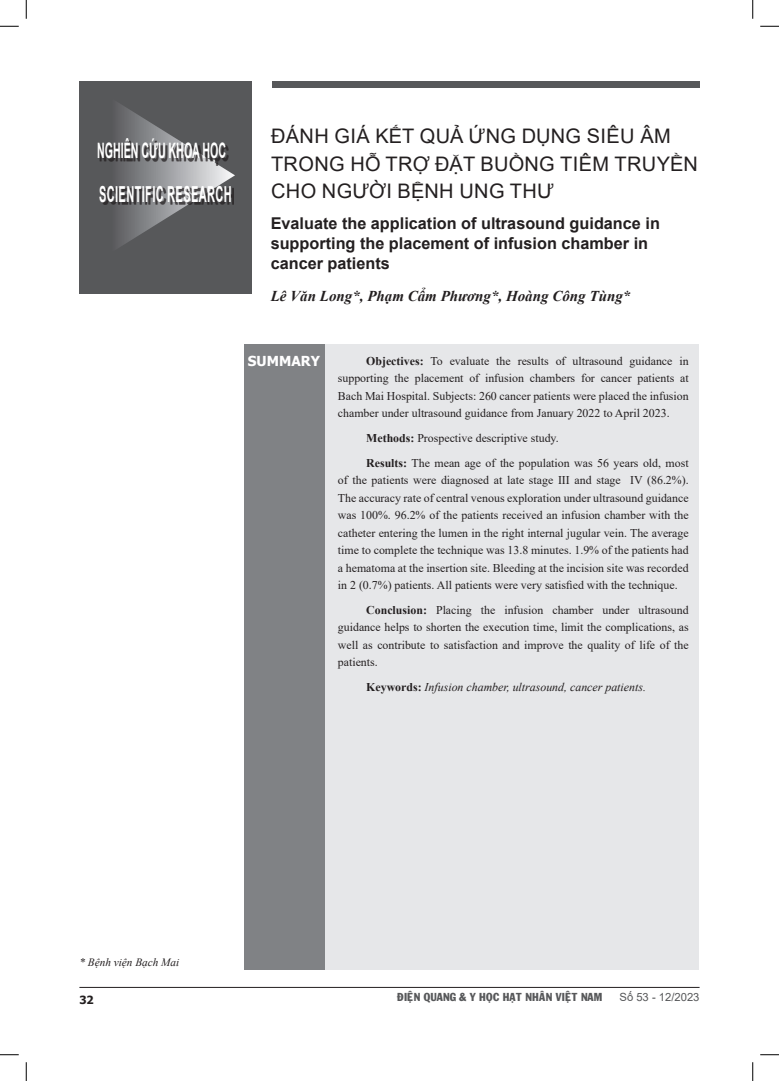
<style>
.page{position:relative;width:779px;height:1081px;background:#fff}
.page>*{position:absolute;margin:0;border:0;box-sizing:border-box;transform-origin:0 0}
.t1{font:700 22px "Arial";letter-spacing:.035em;color:#fff;scale:.5 1}
.t2{font:700 21.25px "Arial";color:#fff;scale:.5 1}
.t3{font:20px/27.5px "Arial";letter-spacing:.02em;color:#231f20}
.t4{font:700 16.25px/20px "Arial";color:#231f20}
.t5{font:italic 700 15px "Times New Roman";color:#231f20}
.t6{font:700 13.75px "Tahoma";color:#fff}
.t7{font:11.88px/17.5px "Times New Roman";color:#231f20;text-align:justify}
.t8{font:italic 11.88px "Times New Roman";color:#231f20}
.t9{font:11.25px "VNI Franko";color:#57585a}
.chuthichtacgia{font:italic 11.25px "Times New Roman";color:#231f20}
.t10{font:11.25px "Arial";color:#57585a}
.t11{font:700 11.25px "Tahoma";color:#231f20}
.s1{font-weight:700}
.s2{font-weight:700;font-style:normal}
</style>
<div class="page">
<div style="left:79px;top:81px;width:173px;height:212px;background:#57585a"></div>
<svg style="left:118px;top:103px;width:117px;height:144px"></svg>
<div style="left:100px;top:141px;width:129px;height:25px;background:#231f20;opacity:.75"></div>
<div style="left:101px;top:187px;width:133px;height:18px;background:#231f20;opacity:.75"></div>
<div style="left:272px;top:81px;width:427px;height:6px;background:#57585a"></div>
<div style="left:245px;top:344px;width:454px;height:625px;background:#e6e7e9"></div>
<div style="left:245px;top:344px;width:80px;height:625px;background:#808285"></div>
<hr style="left:79px;top:986px;width:620px;height:1px;background:#231f20">
<svg style="left:0;top:25px;width:19px;height:2px"></svg>
<svg style="left:760px;top:25px;width:19px;height:2px"></svg>
<svg style="left:0;top:1054px;width:19px;height:1px"></svg>
<svg style="left:760px;top:1054px;width:19px;height:1px"></svg>
<svg style="left:25px;top:0;width:2px;height:19px"></svg>
<svg style="left:25px;top:1062px;width:2px;height:18px"></svg>
<svg style="left:752px;top:0;width:1px;height:19px"></svg>
<svg style="left:752px;top:1062px;width:1px;height:18px"></svg>
<p class="t2" style="left:97px;top:136px;width:259px">NGHIÊN CỨU KHOA HỌC</p>
<p class="t1" style="left:99px;top:178px;width:267px">SCIENTIFIC RESEARCH</p>
<p class="t3" style="left:271px;top:122px;width:428px">ĐÁNH GIÁ KẾT QUẢ ỨNG DỤNG SIÊU ÂM<br>TRONG HỖ TRỢ ĐẶT BUỒNG TIÊM TRUYỀN<br>CHO NGƯỜI BỆNH UNG THƯ</p>
<p class="t4" style="left:271px;top:213px;width:391px">Evaluate the application of ultrasound guidance in supporting the placement of infusion chamber in cancer patients</p>
<p class="t5" style="left:271px;top:285px;width:361px">Lê Văn Long*, Phạm Cẩm Phương*, Hoàng Công Tùng*</p>
<p class="t6" style="left:248px;top:351px;width:74px">SUMMARY</p>
<p class="t7" style="left:338px;top:351px;width:352px;text-indent:28px"><span class="s1">Objectives:</span> To evaluate the results of ultrasound guidance in supporting the placement of infusion chambers for cancer patients at Bach Mai Hospital. Subjects: 260 cancer patients were placed the infusion chamber under ultrasound guidance from January 2022 to April 2023.</p>
<p class="t7" style="left:366px;top:428px;width:194px"><span class="s1">Methods:</span> Prospective descriptive study.</p>
<p class="t7" style="left:338px;top:453px;width:352px;text-indent:28px"><span class="s1">Results:</span> The mean age of the population was 56 years old, most of the patients were diagnosed at late stage III and stage IV (86.2%).<br>The accuracy rate of central venous exploration under ultrasound guidance was 100%. 96.2% of the patients received an infusion chamber with the catheter entering the lumen in the right internal jugular vein. The average time to complete the technique was 13.8 minutes. 1.9% of the patients had a hematoma at the insertion site. Bleeding at the incision site was recorded in 2 (0.7%) patients. All patients were very satisfied with the technique.</p>
<p class="t7" style="left:338px;top:600px;width:352px;text-indent:28px"><span class="s1">Conclusion:</span> Placing the infusion chamber under ultrasound guidance helps to shorten the execution time, limit the complications, as well as contribute to satisfaction and improve the quality of life of the patients.</p>
<p class="t8" style="left:366px;top:678px;width:281px"><span class="s2">Keywords:</span> Infusion chamber, ultrasound, cancer patients.</p>
<p class="chuthichtacgia" style="left:79px;top:954px;width:101px">* Bệnh viện Bạch Mai</p>
<p class="t11" style="left:79px;top:991px;width:16px">32</p>
<p class="t9" style="left:397px;top:988px;width:207px">ÑIEÄN QUANG &amp; Y HOÏC HAÏT NHAÂN VIEÄT NAM</p>
<p class="t10" style="left:619px;top:989px;width:82px">Số 53 - 12/2023</p>
</div>
